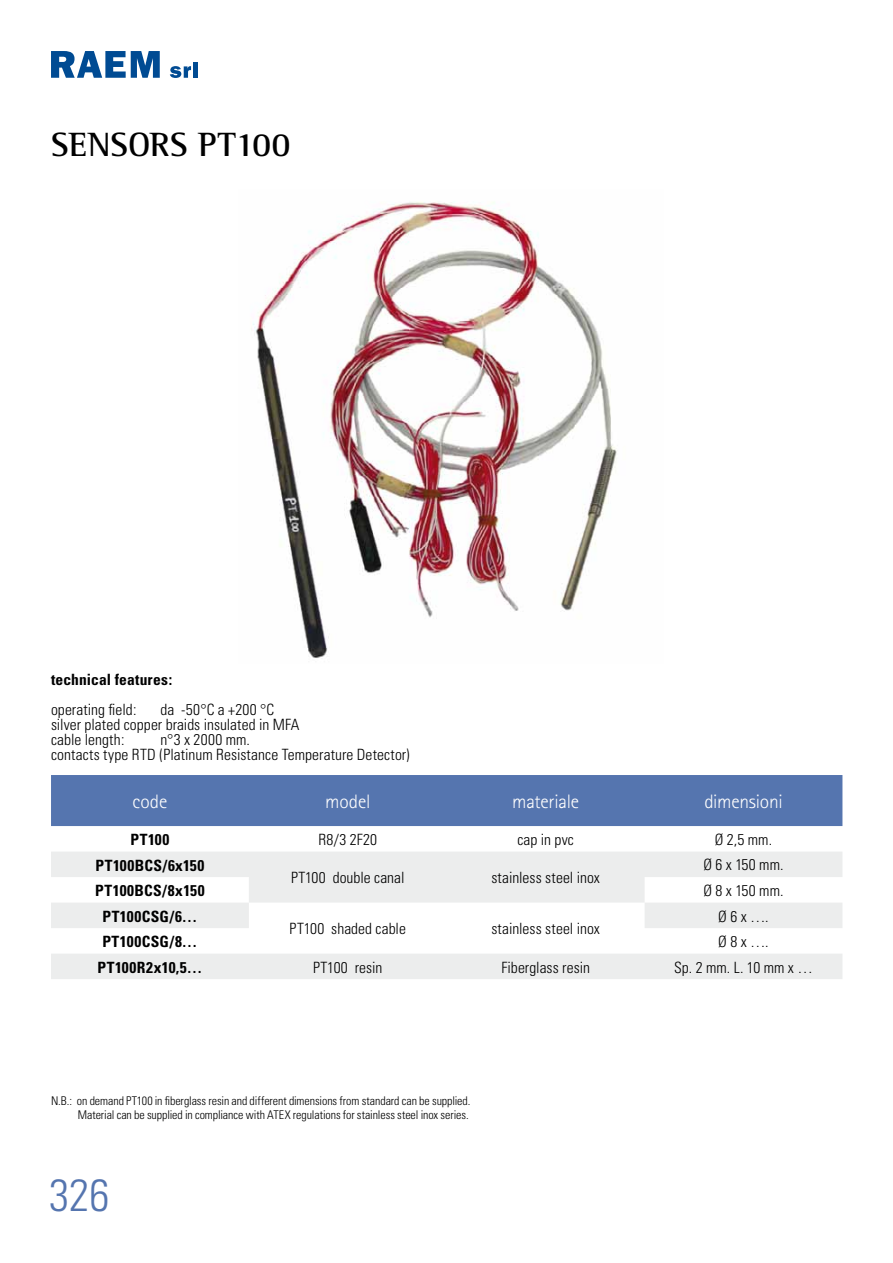
<style>
.page{position:relative;width:893px;height:1263px;background:#fff}
.page>*{position:absolute;margin:0;border:0;box-sizing:border-box;transform-origin:0 0}
.t1{font:300 condensed 45px "Univers";color:#5575af}
.t2{font:700 34.5px "Rotis Semi Serif";letter-spacing:.005em;color:#000}
.t3{font:300 19.5px "Rotis Sans Serif";letter-spacing:-.01em;color:#fff}
.t4{font:300 condensed 15.6px/15px "Univers";letter-spacing:.005em;color:#000}
.t5{font:700 condensed 15.6px "Univers";letter-spacing:.025em;color:#000}
.t6{font:300 condensed 15.6px "Univers";letter-spacing:.22em;color:#000}
.t7{font:300 condensed 12px/14.4px "Univers";letter-spacing:-.005em;color:#000;text-align:right}
</style>
<div class="page">
<svg style="left:51px;top:51px;width:109px;height:27px"></svg>
<svg style="left:170px;top:66px;width:21px;height:12px"></svg>
<div style="left:193px;top:63px;width:5px;height:15px;background:#004b93"></div>
<div style="left:51px;top:775px;width:791px;height:51px;background:#5575af"></div>
<svg style="left:51px;top:852px;width:791px;height:127px;fill:#eceded"></svg>
<img style="left:253px;top:202px;width:364px;height:456px">
<h2 class="t2" style="left:51px;top:123px;width:241px">SENSORS PT100</h2>
<p class="t5" style="left:51px;top:670px;width:123px">technical features:</p>
<p class="t4" style="left:51px;top:702px;width:87px">operating field:</p>
<p class="t4" style="left:51px;top:702px;width:250px;text-indent:109px">da -50°C a +200 °C silver plated copper braids insulated in MFA cable length:</p>
<p class="t4" style="left:51px;top:732px;width:360px;text-indent:109px">n°3 x 2000 mm.<br>contacts type RTD (Platinum Resistance Temperature Detector)</p>
<p class="t3" style="left:133px;top:790px;width:36px">code</p>
<p class="t3" style="left:325px;top:790px;width:47px">model</p>
<p class="t3" style="left:512px;top:790px;width:68px">materiale</p>
<p class="t3" style="left:704px;top:790px;width:80px">dimensioni</p>
<p class="t5" style="left:130px;top:830px;width:40px">PT100</p>
<p class="t4" style="left:318px;top:832px;width:60px">R8/3 2F20</p>
<p class="t4" style="left:517px;top:832px;width:58px">cap in pvc</p>
<p class="t4" style="left:715px;top:832px;width:59px">Ø 2,5 mm.</p>
<p class="t5" style="left:95px;top:855px;width:111px">PT100BCS/6x150</p>
<p class="t4" style="left:291px;top:870px;width:115px">PT100 double canal</p>
<p class="t4" style="left:491px;top:870px;width:110px">stainless steel inox</p>
<p class="t6" style="left:703px;top:856px;width:82px">Ø6x150mm.</p>
<p class="t5" style="left:95px;top:881px;width:111px">PT100BCS/8x150</p>
<p class="t6" style="left:703px;top:881px;width:82px">Ø8x150mm.</p>
<p class="t5" style="left:102px;top:906px;width:97px">PT100CSG/6…</p>
<p class="t4" style="left:290px;top:921px;width:118px">PT100 shaded cable</p>
<p class="t4" style="left:491px;top:921px;width:110px">stainless steel inox</p>
<p class="t4" style="left:718px;top:908px;width:52px">Ø6x….</p>
<p class="t5" style="left:102px;top:932px;width:97px">PT100CSG/8…</p>
<p class="t4" style="left:718px;top:934px;width:52px">Ø8x….</p>
<p class="t5" style="left:98px;top:957px;width:106px">PT100R2x10,5…</p>
<p class="t4" style="left:313px;top:959px;width:71px">PT100 resin</p>
<p class="t4" style="left:501px;top:959px;width:90px">Fiberglass resin</p>
<p class="t4" style="left:674px;top:959px;width:140px">Sp.2mm.L.10mmx…</p>
<p class="t7" style="left:51px;top:1093px;width:421px">N.B.: on demand PT100 in fiberglass resin and different dimensions from standard can be supplied.<br>Material can be supplied in compliance with ATEX regulations for stainless steel inox series.</p>
<h1 class="t1" style="left:49px;top:1168px;width:62px">326</h1>
</div>
